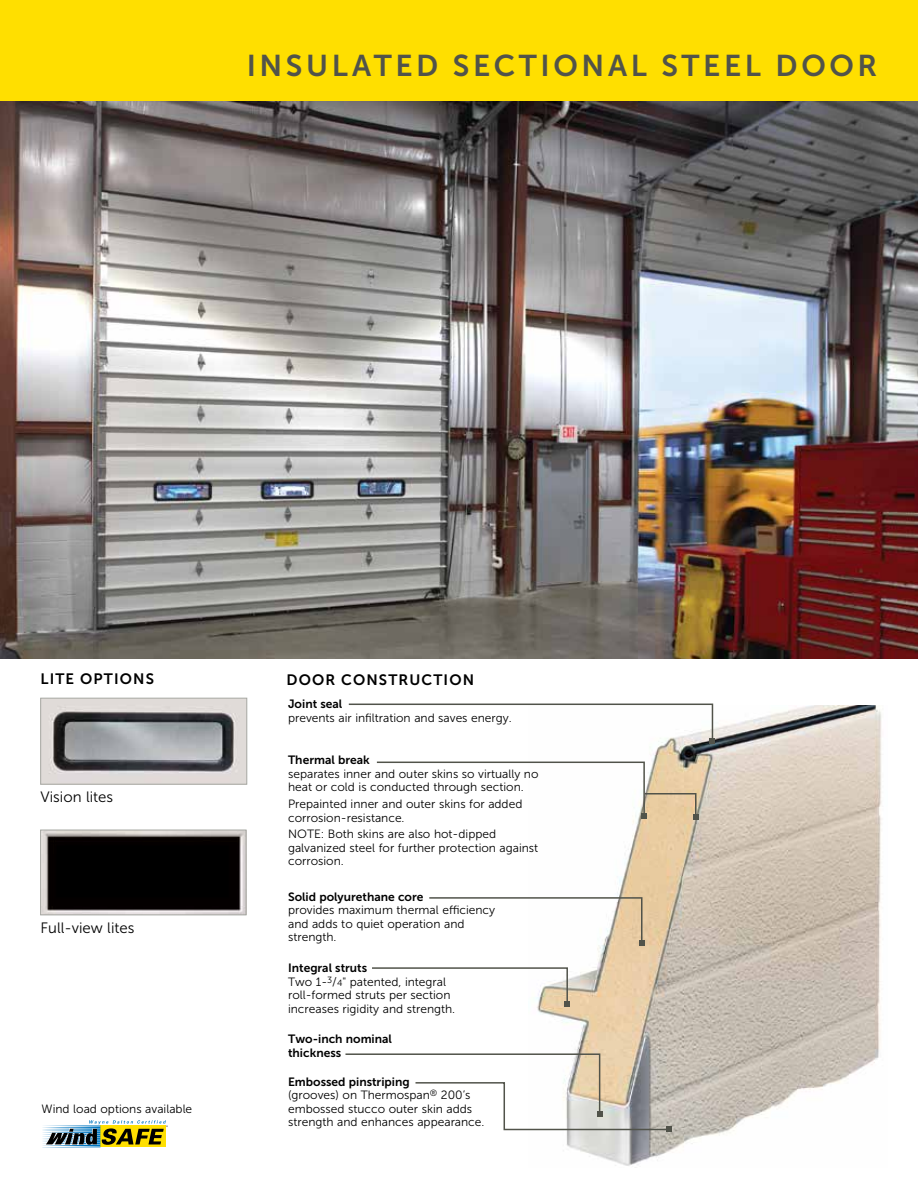
<style>
.page{position:relative;width:918px;height:1188px;background:#fff}
.page>*{position:absolute;margin:0;border:0;box-sizing:border-box;transform-origin:0 0}
.t1{font:30px "Museo Sans 700";letter-spacing:.12em;color:#51534a}
.t2{font:15px "Museo Sans 700";letter-spacing:.075em;color:#000}
.t3{font:15px "Museo Sans 300";color:#000}
.t4{font:12px/13.5px "Museo Sans 300";color:#000}
.t5{font:12px/13.5px "Museo Sans 700";color:#000}
.s1{font-size:9px}
</style>
<div class="page">
<img style="left:0;top:100px;width:918px;height:559px">
<div style="left:0;top:0;width:918px;height:100px;background:#ffdf00"></div>
<img style="left:42px;top:700px;width:203px;height:83px">
<div style="left:40px;top:698px;width:207px;height:87px;border:1px solid #a8a9a4"></div>
<img style="left:537px;top:705px;width:345px;height:461px">
<svg style="left:348px;top:703px;width:367px;height:41px"></svg>
<svg style="left:376px;top:761px;width:323px;height:59px"></svg>
<svg style="left:429px;top:896px;width:216px;height:50px"></svg>
<svg style="left:372px;top:967px;width:198px;height:40px"></svg>
<svg style="left:345px;top:1053px;width:327px;height:79px"></svg>
<img style="left:42px;top:832px;width:203px;height:81px">
<div style="left:40px;top:830px;width:207px;height:85px;border:1px solid #a8a9a4"></div>
<svg style="left:42px;top:1120px;width:126px;height:28px"></svg>
<h1 class="t1" style="left:247px;top:49px;width:632px">INSULATED SECTIONAL STEEL DOOR</h1>
<p class="t2" style="left:40px;top:671px;width:115px">LITE OPTIONS</p>
<p class="t3" style="left:40px;top:788px;width:74px">Vision lites</p>
<p class="t3" style="left:40px;top:920px;width:95px">Full-view lites</p>
<p class="t4" style="left:42px;top:1103px;width:152px">Wind load options available</p>
<p class="t2" style="left:287px;top:672px;width:189px">DOOR CONSTRUCTION</p>
<p class="t5" style="left:288px;top:697px;width:56px">Joint seal</p>
<p class="t4" style="left:288px;top:711px;width:225px">prevents air infiltration and saves energy.</p>
<p class="t5" style="left:288px;top:753px;width:83px">Thermal break</p>
<p class="t4" style="left:288px;top:767px;width:252px">separates inner and outer skins so virtually no heat or cold is conducted through section.</p>
<p class="t4" style="left:288px;top:797px;width:236px">Prepainted inner and outer skins for added corrosion-resistance.</p>
<p class="t4" style="left:288px;top:828px;width:252px">NOTE: Both skins are also hot-dipped galvanized steel for further protection against corrosion.</p>
<p class="t5" style="left:288px;top:890px;width:137px">Solid polyurethane core</p>
<p class="t4" style="left:288px;top:903px;width:209px">provides maximum thermal efficiency and adds to quiet operation and strength.</p>
<p class="t5" style="left:288px;top:961px;width:81px">Integral struts</p>
<p class="t4" style="left:288px;top:975px;width:169px">Two 1-<sup>3</sup>/<span class="s1">4</span>" patented, integral roll-formed struts per section increases rigidity and strength.</p>
<p class="t5" style="left:288px;top:1032px;width:105px">Two-inch nominal thickness</p>
<p class="t5" style="left:288px;top:1075px;width:123px">Embossed pinstriping</p>
<p class="t4" style="left:288px;top:1088px;width:198px">(grooves) on Thermospan<sup>®</sup> 200’s embossed stucco outer skin adds strength and enhances appearance.</p>
</div>
